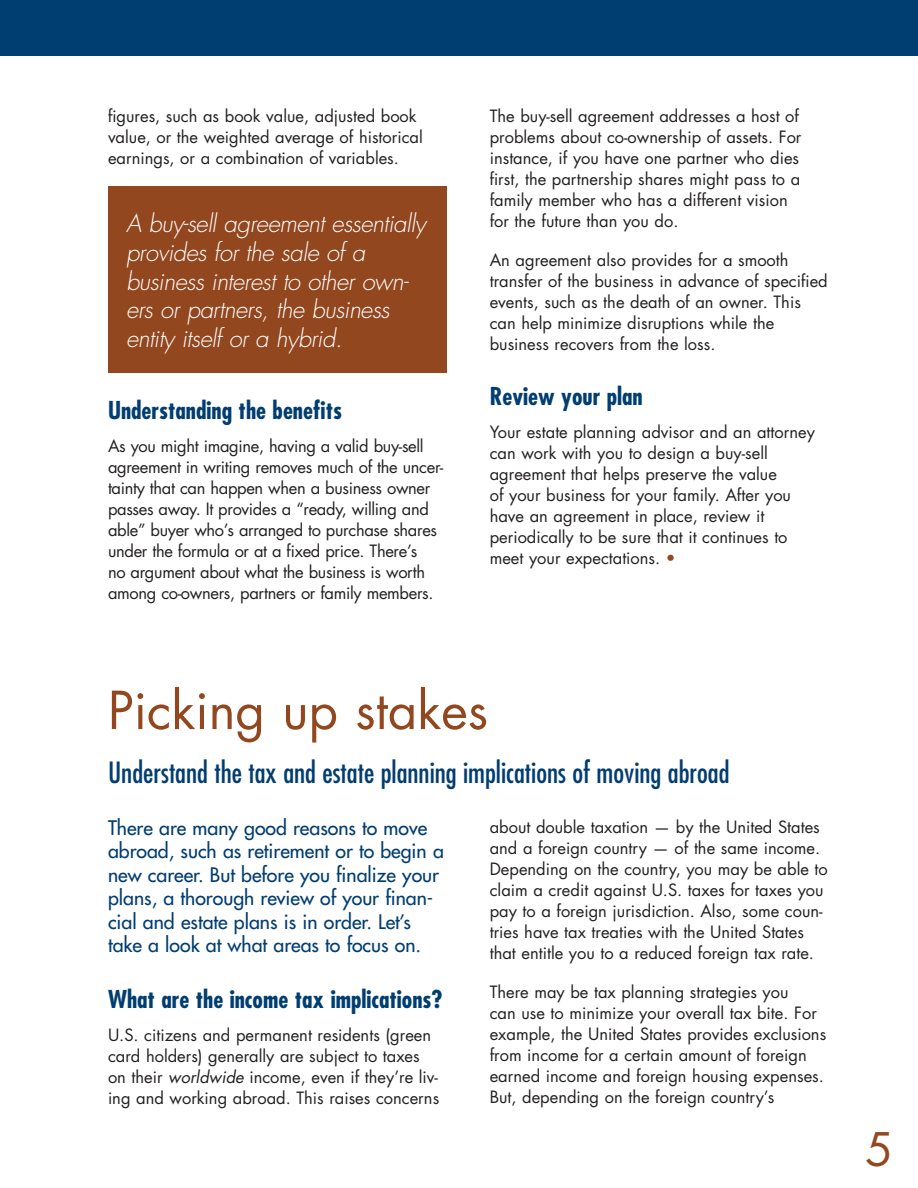
<style>
.page{position:relative;width:918px;height:1188px;background:#fff}
.page>*{position:absolute;margin:0;border:0;box-sizing:border-box;transform-origin:0 0}
.t1{font:51px "Futura Std";color:#92471f}
.t2{font:45px "Futura Std";color:#92471f}
.t3{font:condensed 28.5px "Futura Std";color:#003d71}
.t4{font:italic 300 24px/28.8px "Futura Std";letter-spacing:-.02em;color:#fff}
.t5{font:700 condensed 24px "Futura Std";color:#003d71}
.t6{font:500 19.5px/23.4px "Futura Std";color:#003d71}
.t7{font:16.5px/21px "Futura Std";color:#231f20}
.t8{font:16.5px/21px "Futura Std";letter-spacing:-.02em;color:#231f20}
.s1{color:#92471f}
.s2{font-style:italic}
</style>
<div class="page">
<div style="left:0;top:0;width:918px;height:55px;background:#003d71"></div>
<div style="left:108px;top:187px;width:338px;height:186px;background:#92471f"></div>
<p class="t7" style="left:108px;top:105px;width:316px">figures, such as book value, adjusted book value, or the weighted average of historical earnings, or a combination of variables.</p>
<h3 class="t4" style="left:126px;top:210px;width:301px">A buy-sell agreement essentially provides for the sale of a business interest to other own&shy;ers or partners, the business entity itself or a hybrid.</h3>
<h3 class="t5" style="left:108px;top:395px;width:236px">Understanding the benefits</h3>
<p class="t8" style="left:108px;top:435px;width:337px">As you might imagine, having a valid buy-sell agreement in writing removes much of the uncer&shy;tainty that can happen when a business owner passes away. It provides a “ready, willing and able” buyer who’s arranged to purchase shares under the formula or at a fixed price. There’s<br>no argument about what the business is worth among co-owners, partners or family members.</p>
<p class="t7" style="left:490px;top:105px;width:313px">The buy-sell agreement addresses a host of problems about co-ownership of assets. For instance, if you have one partner who dies first, the partnership shares might pass to a family member who has a different vision for the future than you do.</p>
<p class="t7" style="left:490px;top:249px;width:340px">An agreement also provides for a smooth transfer of the business in advance of specified events, such as the death of an owner. This can help minimize disruptions while the business recovers from the loss.</p>
<h3 class="t5" style="left:490px;top:381px;width:155px">Review your plan</h3>
<p class="t7" style="left:490px;top:422px;width:327px">Your estate planning advisor and an attorney can work with you to design a buy-sell agreement that helps preserve the value<br>of your business for your family. After you have an agreement in place, review it periodically to be sure that it continues to meet your expectations. <span class="s1">•</span></p>
<h1 class="t1" style="left:108px;top:678px;width:382px">Picking up stakes</h1>
<h3 class="t3" style="left:108px;top:755px;width:623px">Understand the tax and estate planning implications of moving abroad</h3>
<p class="t6" style="left:108px;top:816px;width:337px">There are many good reasons to move abroad, such as retirement or to begin a new career. But before you finalize your plans, a thorough review of your finan&shy;cial and estate plans is in order. Let’s take a look at what areas to focus on.</p>
<h3 class="t5" style="left:108px;top:984px;width:336px">What are the income tax implications?</h3>
<p class="t7" style="left:108px;top:1024px;width:333px">U.S. citizens and permanent residents (green card holders) generally are subject to taxes on their <span class="s2">worldwide</span> income, even if they’re liv&shy;ing and working abroad. This raises concerns</p>
<p class="t7" style="left:490px;top:816px;width:340px">about double taxation — by the United States and a foreign country — of the same income.<br>Depending on the country, you may be able to claim a credit against U.S. taxes for taxes you pay to a foreign jurisdiction. Also, some coun&shy;tries have tax treaties with the United States that entitle you to a reduced foreign tax rate.</p>
<p class="t7" style="left:490px;top:981px;width:338px">There may be tax planning strategies you<br>can use to minimize your overall tax bite. For example, the United States provides exclusions from income for a certain amount of foreign earned income and foreign housing expenses.<br>But, depending on the foreign country’s</p>
<h2 class="t2" style="left:865px;top:1120px;width:29px">5</h2>
</div>
